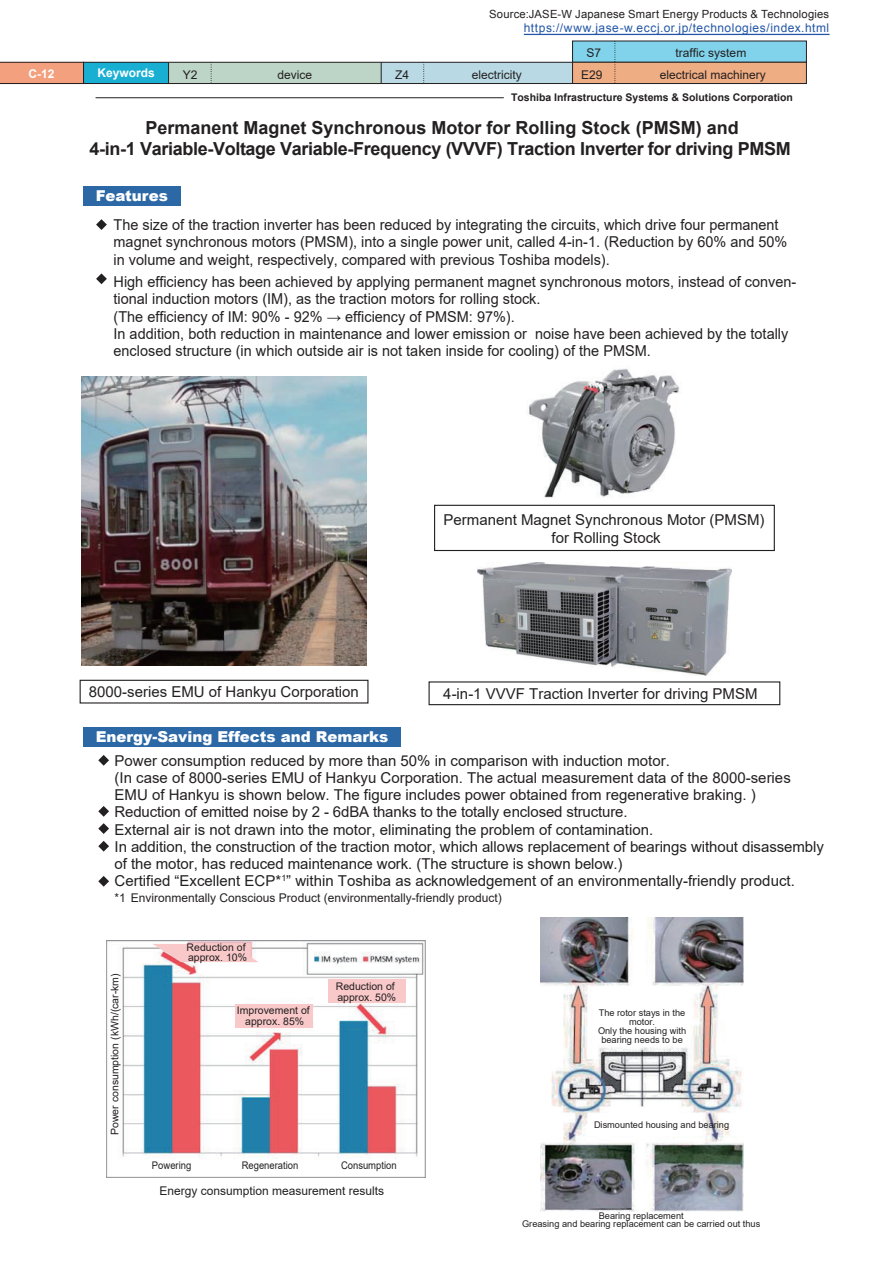
<style>
.page{position:relative;width:893px;height:1263px;background:#fff}
.page>*{position:absolute;margin:0;border:0;box-sizing:border-box;transform-origin:0 0}
.t1{font:700 18px/21.6px "Arial";letter-spacing:-.02em;color:#232021;text-align:center}
.t2{font:15px/17.2px "Arial";color:#232021;text-align:center}
.t3{font:15px/17.4px "Arial";color:#232021;scale:.96 1}
.t4{font:900 15px "Arial";color:#fff}
.t5{font:12px "Arial";color:#232021}
.t6{font:12px "Arial";letter-spacing:.045em;color:#2256a6}
.t7{font:12px "Arial";color:#231f20}
.t8{font:700 12px "Arial";color:#fff}
.t9{font:11.25px "Arial";letter-spacing:.015em;color:#231f20}
.t10{font:10.5px/10.5px "Arial";color:#231f20}
.t11{font:700 10.5px "Arial";color:#232021}
.t12{font:10.5px "Arial";color:#232021;scale:.9 1}
.t13{font:9.15px/8.9px "Arial";color:#232021;text-align:center}
</style>
<div class="page">
<div style="left:573px;top:41px;width:233px;height:21px;background:#80d3eb"></div>
<svg style="left:0;top:62px;width:83px;height:22px;background:#e29576"></svg>
<div style="left:84px;top:62px;width:85px;height:22px;background:#18afd3"></div>
<div style="left:169px;top:62px;width:212px;height:22px;background:#bcd5c7"></div>
<svg style="left:211px;top:64px;width:1px;height:17px"></svg>
<div style="left:381px;top:62px;width:192px;height:22px;background:#b9d9e4"></div>
<svg style="left:423px;top:64px;width:1px;height:17px"></svg>
<svg style="left:381px;top:64px;width:1px;height:18px"></svg>
<div style="left:573px;top:62px;width:233px;height:22px;background:#efad83"></div>
<svg style="left:572px;top:64px;width:1px;height:18px"></svg>
<svg style="left:168px;top:64px;width:1px;height:18px"></svg>
<div style="left:83px;top:62px;width:724px;height:22px;border:1px solid #231f20"></div>
<svg style="left:615px;top:41px;width:1px;height:43px"></svg>
<img style="left:527px;top:368px;width:153px;height:130px">
<img style="left:81px;top:377px;width:285px;height:289px">
<div style="left:83px;top:186px;width:98px;height:20px;background:#2c68a6"></div>
<svg style="left:96px;top:219px;width:11px;height:11px"></svg>
<svg style="left:96px;top:273px;width:11px;height:11px"></svg>
<div style="left:434px;top:505px;width:341px;height:46px;border:1px solid #232021"></div>
<div style="left:80px;top:680px;width:288px;height:23px;border:1px solid #232021"></div>
<div style="left:429px;top:681px;width:351px;height:24px;border:1px solid #232021"></div>
<img style="left:477px;top:562px;width:254px;height:113px">
<hr style="left:96px;top:97px;width:408px;height:1px;background:#232021">
<div style="left:83px;top:727px;width:318px;height:19px;background:#2c68a6"></div>
<svg style="left:98px;top:755px;width:11px;height:11px"></svg>
<svg style="left:98px;top:823px;width:11px;height:11px"></svg>
<svg style="left:98px;top:841px;width:11px;height:10px"></svg>
<svg style="left:98px;top:876px;width:11px;height:11px"></svg>
<img style="left:541px;top:917px;width:202px;height:295px">
<img style="left:106px;top:941px;width:319px;height:236px">
<svg style="left:152px;top:944px;width:106px;height:18px;background:#f7c9cb"></svg>
<div style="left:235px;top:1004px;width:78px;height:23px;background:#f9c9ca"></div>
<div style="left:328px;top:979px;width:77px;height:24px;background:#f9c9ca"></div>
<svg style="left:98px;top:806px;width:11px;height:11px"></svg>
<hr style="left:524px;top:34px;width:305px;height:1px;background:#2256a6">
<p class="t9" style="left:489px;top:7px;width:341px">Source:JASE-W Japanese Smart Energy Products &amp; Technologies</p>
<p class="t6" style="left:524px;top:20px;width:307px">https://www.jase-w.eccj.or.jp/technologies/index.html</p>
<p class="t7" style="left:587px;top:44px;width:16px">S7</p>
<p class="t7" style="left:676px;top:44px;width:72px">traffic system</p>
<p class="t8" style="left:97px;top:65px;width:59px">Keywords</p>
<p class="t8" style="left:28px;top:65px;width:28px">C-12</p>
<p class="t5" style="left:183px;top:66px;width:16px">Y2</p>
<p class="t5" style="left:278px;top:66px;width:36px">device</p>
<p class="t5" style="left:395px;top:66px;width:16px">Z4</p>
<p class="t5" style="left:472px;top:66px;width:52px">electricity</p>
<p class="t7" style="left:581px;top:66px;width:23px">E29</p>
<p class="t7" style="left:660px;top:66px;width:108px">electrical machinery</p>
<p class="t11" style="left:511px;top:90px;width:283px">Toshiba Infrastructure Systems &amp; Solutions Corporation</p>
<p class="t1" style="left:90px;top:117px;width:703px">Permanent Magnet Synchronous Motor for Rolling Stock (PMSM) and<br>4-in-1 Variable-Voltage Variable-Frequency (VVVF) Traction Inverter for driving PMSM</p>
<p class="t4" style="left:96px;top:185px;width:74px">Features</p>
<p class="t3" style="left:114px;top:216px;width:703px">The size of the traction inverter has been reduced by integrating the circuits, which drive four permanent magnet synchronous motors (PMSM), into a single power unit, called 4-in-1. (Reduction by 60% and 50% in volume and weight, respectively, compared with previous Toshiba models).</p>
<p class="t3" style="left:114px;top:273px;width:713px">High efficiency has been achieved by applying permanent magnet synchronous motors, instead of conven&shy;tional induction motors (IM), as the traction motors for rolling stock.<br>(The efficiency of IM: 90% - 92% → efficiency of PMSM: 97%).<br>In addition, both reduction in maintenance and lower emission or noise have been achieved by the totally enclosed structure (in which outside air is not taken inside for cooling) of the PMSM.</p>
<p class="t2" style="left:444px;top:510px;width:322px;line-height:18px">Permanent Magnet Synchronous Motor (PMSM) for Rolling Stock</p>
<p class="t2" style="left:89px;top:683px;width:272px">8000-series EMU of Hankyu Corporation</p>
<p class="t2" style="left:443px;top:685px;width:316px">4-in-1 VVVF Traction Inverter for driving PMSM</p>
<p class="t4" style="left:96px;top:725px;width:294px">Energy-Saving Effects and Remarks</p>
<p class="t2" style="left:115px;top:751px;width:711px;text-align:left">Power consumption reduced by more than 50% in comparison with induction motor.<br>(In case of 8000-series EMU of Hankyu Corporation. The actual measurement data of the 8000-series EMU of Hankyu is shown below. The figure includes power obtained from regenerative braking. )<br>Reduction of emitted noise by 2 - 6dBA thanks to the totally enclosed structure.<br>External air is not drawn into the motor, eliminating the problem of contamination.<br>In addition, the construction of the traction motor, which allows replacement of bearings without disassembly of the motor, has reduced maintenance work. (The structure is shown below.)<br>Certified “Excellent ECP*<sup>1</sup>” within Toshiba as acknowledgement of an environmentally-friendly product.</p>
<p class="t5" style="left:115px;top:890px;width:389px">*1 Environmentally Conscious Product (environmentally-friendly product)</p>
<p class="t10" style="left:187px;top:942px;width:62px">Reduction of approx. 10%</p>
<p class="t10" style="left:336px;top:981px;width:62px">Reduction of approx. 50%</p>
<p class="t10" style="left:237px;top:1005px;width:74px;text-align:center">Improvement of approx. 85%</p>
<p class="t10" style="left:110px;top:1135px;width:163px;rotate:-90deg">Power consumption (kWh/(car-km)</p>
<p class="t13" style="left:598px;top:1009px;width:90px">The rotor stays in the motor.<br>Only the housing with bearing needs to be</p>
<p class="t13" style="left:594px;top:1120px;width:137px">Dismounted housing and bearing</p>
<p class="t12" style="left:152px;top:1157px;width:45px">Powering</p>
<p class="t12" style="left:242px;top:1157px;width:65px">Regeneration</p>
<p class="t12" style="left:341px;top:1157px;width:63px">Consumption</p>
<p class="t5" style="left:159px;top:1182px;width:226px">Energy consumption measurement results</p>
<p class="t13" style="left:522px;top:1212px;width:240px;line-height:8.2px">Bearing replacement<br>Greasing and bearing replacement can be carried out thus</p>
</div>
